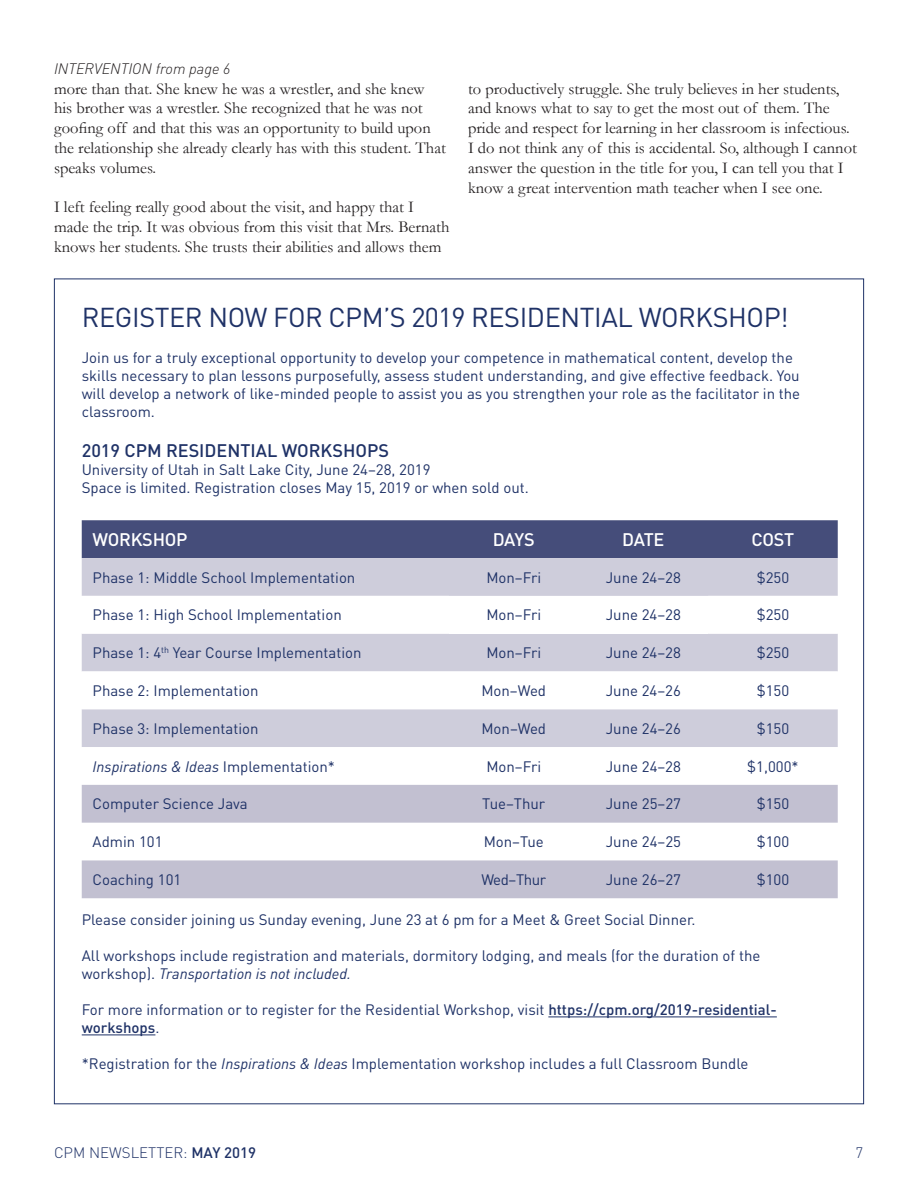
<style>
.page{position:relative;width:918px;height:1188px;background:#fff}
.page>*{position:absolute;margin:0;border:0;box-sizing:border-box;transform-origin:0 0}
.t1{font:27px "DINOT";letter-spacing:-.015em;color:#1f3267}
.t2{font:500 18px "DINOT";color:#1f3267}
.t3{font:500 18px "DINOT";letter-spacing:-.015em;color:#fff}
.t4{font:16.5px/19.8px "Garamond";color:#231f20}
.t5{font:15px/18px "DINOT";color:#1f3267}
.t6{font:italic 15px "DINOT";color:#1f3267}
.t7{font:300 15px "DINOT";color:#1f3267}
.t8{font:italic 300 15px "DINOT";color:#231f20}
.s1{font-style:normal}
.s2{font-style:italic}
.s3{font-weight:500}
</style>
<div class="page">
<hr style="left:548px;top:1017px;width:229px;height:1px;background:#1f3267">
<hr style="left:82px;top:1035px;width:73px;height:1px;background:#1f3267">
<div style="left:82px;top:520px;width:756px;height:38px;background:#454d7a"></div>
<div style="left:82px;top:558px;width:756px;height:113px;background:#cecddb"></div>
<svg style="left:82px;top:596px;width:756px;height:38px"></svg>
<div style="left:449px;top:596px;width:130px;height:38px;background:#fff"></div>
<div style="left:579px;top:596px;width:129px;height:38px;background:#fff"></div>
<svg style="left:82px;top:671px;width:756px;height:76px"></svg>
<svg style="left:82px;top:785px;width:756px;height:113px;fill:#c2c0d1"></svg>
<p class="t8" style="left:54px;top:59px;width:178px">INTERVENTION from page 6</p>
<p class="t4" style="left:54px;top:78px;width:393px">more than that. She knew he was a wrestler, and she knew his brother was a wrestler. She recognized that he was not goofing off and that this was an opportunity to build upon the relationship she already clearly has with this student. That speaks volumes.</p>
<p class="t4" style="left:54px;top:197px;width:397px">I left feeling really good about the visit, and happy that I made the trip. It was obvious from this visit that Mrs. Bernath knows her students. She trusts their abilities and allows them</p>
<p class="t4" style="left:468px;top:78px;width:390px">to productively struggle. She truly believes in her students, and knows what to say to get the most out of them. The pride and respect for learning in her classroom is infectious.<br>I do not think any of this is accidental. So, although I cannot answer the question in the title for you, I can tell you that I know a great intervention math teacher when I see one.</p>
<h1 class="t1" style="left:82px;top:300px;width:708px">REGISTER NOW FOR CPM’S 2019 RESIDENTIAL WORKSHOP!</h1>
<p class="t5" style="left:82px;top:348px;width:720px">Join us for a truly exceptional opportunity to develop your competence in mathematical content, develop the skills necessary to plan lessons purposefully, assess student understanding, and give effective feedback. You will develop a network of like-minded people to assist you as you strengthen your role as the facilitator in the classroom.</p>
<p class="t2" style="left:82px;top:439px;width:309px">2019 CPM RESIDENTIAL WORKSHOPS</p>
<p class="t5" style="left:82px;top:460px;width:449px">University of Utah in Salt Lake City, June 24–28, 2019<br>Space is limited. Registration closes May 15, 2019 or when sold out.</p>
<p class="t3" style="left:93px;top:528px;width:96px">WORKSHOP</p>
<p class="t3" style="left:493px;top:528px;width:44px">DAYS</p>
<p class="t3" style="left:622px;top:528px;width:44px">DATE</p>
<p class="t3" style="left:752px;top:528px;width:44px">COST</p>
<p class="t5" style="left:93px;top:568px;width:264px">Phase 1: Middle School Implementation</p>
<p class="t5" style="left:486px;top:568px;width:56px">Mon–Fri</p>
<p class="t5" style="left:606px;top:568px;width:77px">June 24–28</p>
<p class="t5" style="left:757px;top:568px;width:34px">$250</p>
<p class="t5" style="left:93px;top:606px;width:251px">Phase 1: High School Implementation</p>
<p class="t5" style="left:486px;top:606px;width:56px">Mon–Fri</p>
<p class="t5" style="left:606px;top:606px;width:77px">June 24–28</p>
<p class="t5" style="left:757px;top:606px;width:34px">$250</p>
<p class="t5" style="left:93px;top:644px;width:271px">Phase 1: 4<sup>th</sup> Year Course Implementation</p>
<p class="t5" style="left:486px;top:644px;width:56px">Mon–Fri</p>
<p class="t5" style="left:606px;top:644px;width:77px">June 24–28</p>
<p class="t5" style="left:757px;top:644px;width:34px">$250</p>
<p class="t5" style="left:93px;top:681px;width:168px">Phase 2: Implementation</p>
<p class="t5" style="left:481px;top:681px;width:66px">Mon–Wed</p>
<p class="t5" style="left:606px;top:681px;width:77px">June 24–26</p>
<p class="t5" style="left:757px;top:681px;width:34px">$150</p>
<p class="t5" style="left:93px;top:719px;width:168px">Phase 3: Implementation</p>
<p class="t5" style="left:481px;top:719px;width:66px">Mon–Wed</p>
<p class="t5" style="left:606px;top:719px;width:77px">June 24–26</p>
<p class="t5" style="left:757px;top:719px;width:34px">$150</p>
<p class="t6" style="left:93px;top:757px;width:244px">Inspirations &amp; Ideas <span class="s1">Implementation*</span></p>
<p class="t5" style="left:486px;top:757px;width:56px">Mon–Fri</p>
<p class="t5" style="left:606px;top:757px;width:77px">June 24–28</p>
<p class="t5" style="left:747px;top:757px;width:53px">$1,000*</p>
<p class="t5" style="left:93px;top:795px;width:157px">Computer Science Java</p>
<p class="t5" style="left:482px;top:795px;width:65px">Tue–Thur</p>
<p class="t5" style="left:606px;top:795px;width:77px">June 25–27</p>
<p class="t5" style="left:757px;top:795px;width:34px">$150</p>
<p class="t5" style="left:93px;top:833px;width:71px">Admin 101</p>
<p class="t5" style="left:484px;top:833px;width:62px">Mon–Tue</p>
<p class="t5" style="left:606px;top:833px;width:77px">June 24–25</p>
<p class="t5" style="left:757px;top:833px;width:34px">$100</p>
<p class="t5" style="left:93px;top:870px;width:90px">Coaching 101</p>
<p class="t5" style="left:481px;top:870px;width:66px">Wed–Thur</p>
<p class="t5" style="left:606px;top:870px;width:77px">June 26–27</p>
<p class="t5" style="left:757px;top:870px;width:34px">$100</p>
<p class="t5" style="left:82px;top:910px;width:615px">Please consider joining us Sunday evening, June 23 at 6 pm for a Meet &amp; Greet Social Dinner.</p>
<p class="t5" style="left:82px;top:946px;width:680px">All workshops include registration and materials, dormitory lodging, and meals (for the duration of the workshop). <span class="s2">Transportation is not included.</span></p>
<p class="t5" style="left:82px;top:1000px;width:697px">For more information or to register for the Residential Workshop, visit <span class="s3">https://cpm.org/2019-residential&shy;workshops</span>.</p>
<p class="t5" style="left:82px;top:1054px;width:668px">*Registration for the <span class="s2">Inspirations &amp; Ideas</span> Implementation workshop includes a full Classroom Bundle</p>
<p class="t7" style="left:54px;top:1144px;width:204px">CPM NEWSLETTER: <span class="s3">MAY 2019</span></p>
<p class="t7" style="left:855px;top:1144px;width:9px">7</p>
</div>
